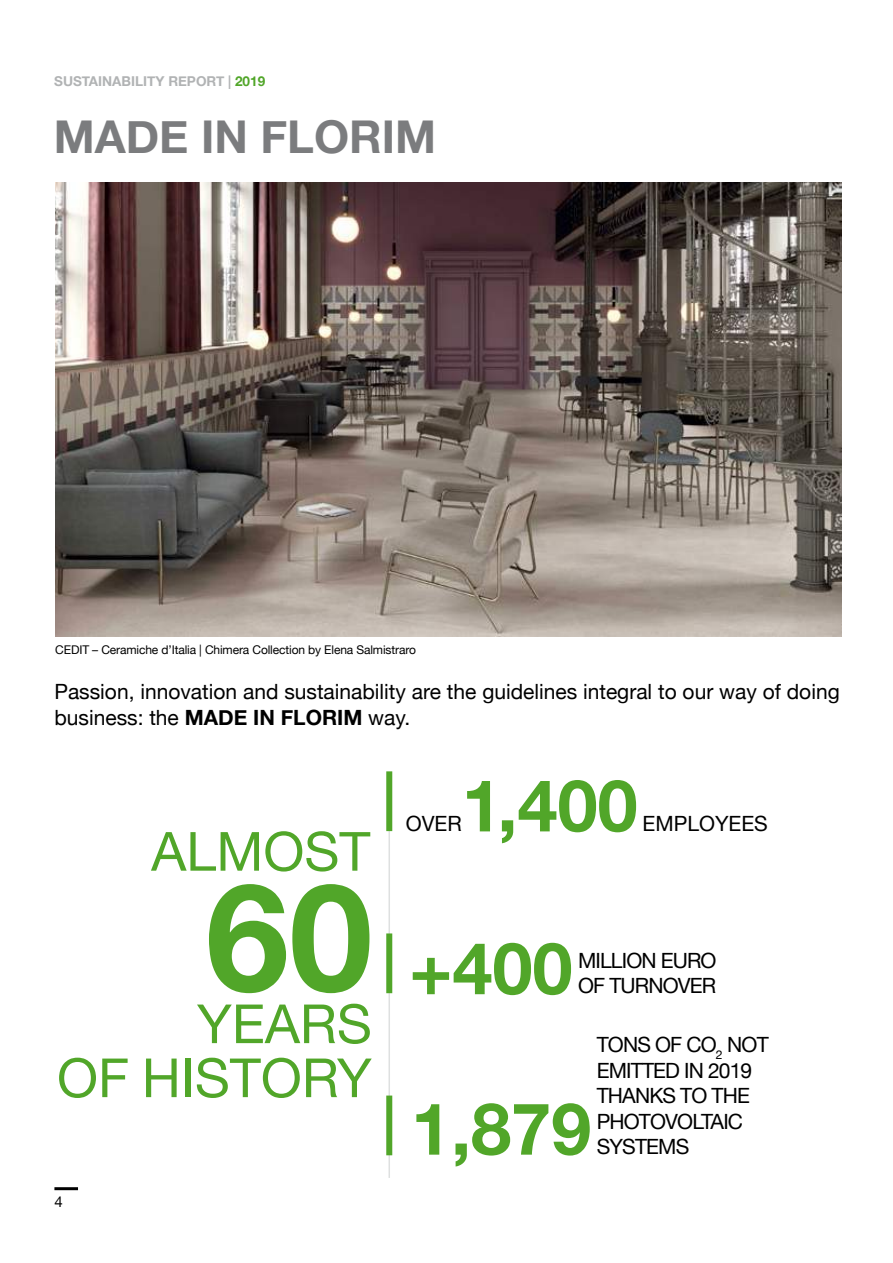
<style>
.page{position:relative;width:893px;height:1263px;background:#fff}
.page>*{position:absolute;margin:0;border:0;box-sizing:border-box;transform-origin:0 0}
.t1{font:700 72px "Helvetica Neue";color:#51a629}
.t2{font:54px/54px "Helvetica Neue";color:#51a629;text-align:right}
.t3{font:700 45.15px "Helvetica Neue";color:#7b7c7e}
.t4{font:21px/25.5px "Helvetica Neue";color:#000}
.t5{font:21px/25.5px "Helvetica Neue";letter-spacing:-.04em;color:#000}
.t6{font:15px "Helvetica Neue";color:#000}
.t7{font:700 13.65px "Helvetica Neue";color:#b1b3b4}
.t8{font:12px "Helvetica Neue";letter-spacing:-.01em;color:#000}
.s1{color:#51a629}
.s2{font-weight:700}
.s3{font-size:150px}
</style>
<div class="page">
<img style="left:55px;top:183px;width:787px;height:453px">
<hr style="left:388px;top:778px;width:2px;height:400px;background:#d7dada">
<div style="left:386px;top:771px;width:6px;height:60px;background:#51a629"></div>
<div style="left:386px;top:933px;width:6px;height:60px;background:#51a629"></div>
<div style="left:386px;top:1095px;width:6px;height:60px;background:#51a629"></div>
<hr style="left:54px;top:1187px;width:24px;height:3px;background:#000">
<p class="t7" style="left:54px;top:70px;width:213px">SUSTAINABILITY REPORT | <span class="s1">2019</span></p>
<h3 class="t3" style="left:54px;top:102px;width:384px">MADE IN FLORIM</h3>
<p class="t8" style="left:55px;top:641px;width:362px">CEDIT – Ceramiche d’Italia | Chimera Collection by Elena Salmistraro</p>
<p class="t4" style="left:54px;top:680px;width:787px">Passion, innovation and sustainability are the guidelines integral to our way of doing business: the <span class="s2">MADE IN FLORIM</span> way.</p>
<h2 class="t2" style="left:151px;top:827px;width:221px">ALMOST</h2>
<h1 class="t1" style="left:462px;top:749px;width:177px">1,400</h1>
<p class="t4" style="left:406px;top:812px;width:58px">OVER</p>
<p class="t4" style="left:643px;top:812px;width:127px">EMPLOYEES</p>
<h1 class="t1" style="left:206px;top:912px;width:368px"><span class="s3">60</span> +400</h1>
<h2 class="t2" style="left:57px;top:1000px;width:316px">YEARS<br>OF HISTORY</h2>
<p class="t5" style="left:578px;top:949px;width:140px">MILLION EURO<br>OF TURNOVER</p>
<p class="t5" style="left:597px;top:1033px;width:174px">TONS OF CO<sub>2</sub> NOT<br>EMITTED IN 2019<br>THANKS TO THE<br>PHOTOVOLTAIC<br>SYSTEMS</p>
<h1 class="t1" style="left:411px;top:1072px;width:182px">1,879</h1>
<p class="t6" style="left:54px;top:1191px;width:10px">4</p>
</div>
